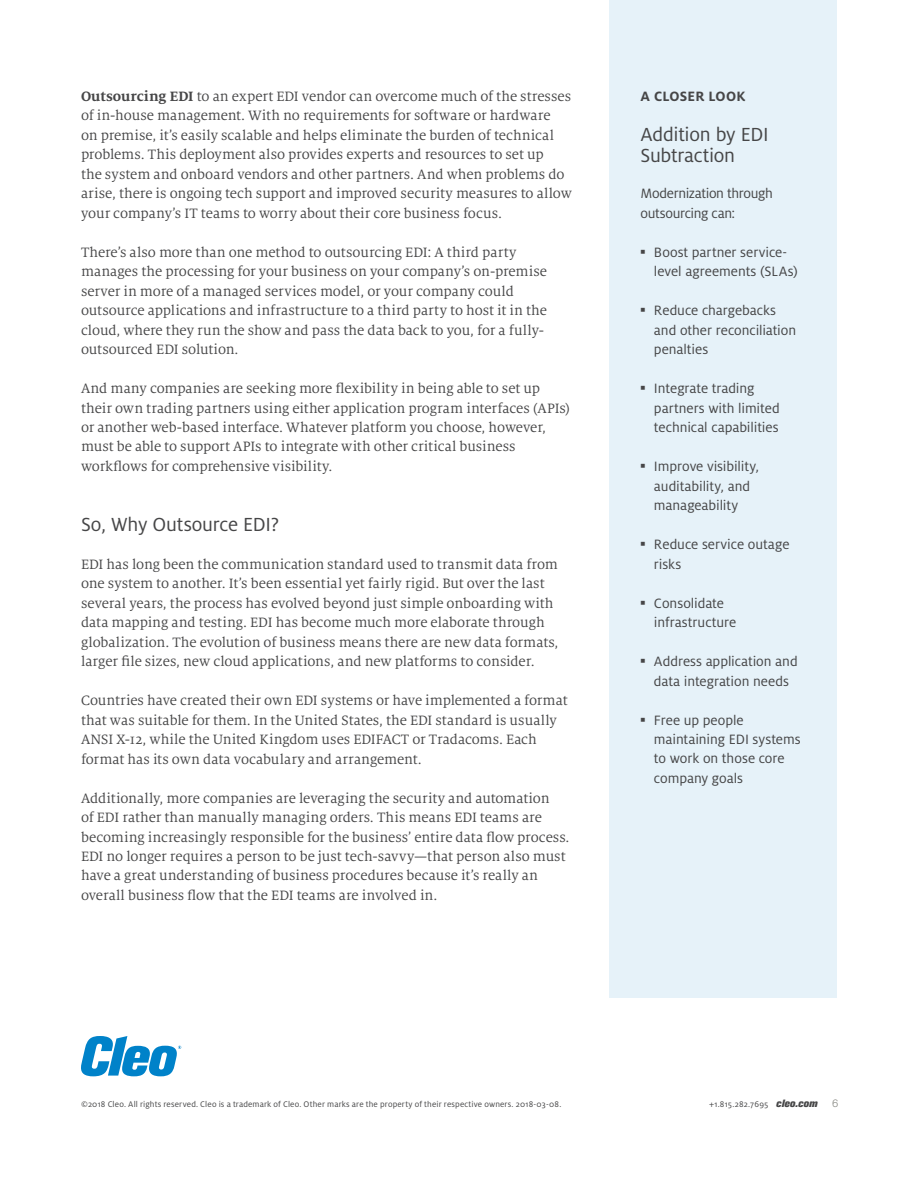
<style>
.page{position:relative;width:918px;height:1188px;background:#fff}
.page>*{position:absolute;margin:0;border:0;box-sizing:border-box;transform-origin:0 0}
.t1{font:21px/21px "Milo OT";letter-spacing:-.015em;color:#464647}
.t2{font:15px/19.5px "Milo Serif OT";color:#464647}
.t3{font:15px/19.5px "Milo OT";letter-spacing:-.005em;color:#464647}
.t4{font:15px/19.5px "Milo OT";letter-spacing:-.025em;color:#464647}
.t5{font:700 15px "Milo OT";letter-spacing:.015em;color:#464647}
.t6{font:300 10.5px "Akzidenz Grotesk Pro";color:#81827c}
.t7{font:9px "Milo OT";letter-spacing:.015em;color:#464647}
.s1{font-weight:700}
.s2{font-family:"Akzidenz Grotesk Pro Super"}
.s3{font-family:"Akzidenz Grotesk Pro";font-weight:800;font-style:italic;font-size:10.5px}
</style>
<div class="page">
<div style="left:609px;top:0;width:228px;height:998px;background:#e6f2f9"></div>
<svg style="left:81px;top:1036px;width:100px;height:40px"></svg>
<p class="t2" style="left:81px;top:86px;width:492px"><span class="s1">Outsourcing EDI</span> to an expert EDI vendor can overcome much of the stresses of in-house management. With no requirements for software or hardware<br>on premise, it’s easily scalable and helps eliminate the burden of technical problems. This deployment also provides experts and resources to set up<br>the system and onboard vendors and other partners. And when problems do arise, there is ongoing tech support and improved security measures to allow your company’s IT teams to worry about their core business focus.</p>
<p class="t2" style="left:81px;top:242px;width:468px">There’s also more than one method to outsourcing EDI: A third party manages the processing for your business on your company’s on-premise server in more of a managed services model, or your company could outsource applications and infrastructure to a third party to host it in the cloud, where they run the show and pass the data back to you, for a fully&shy;outsourced EDI solution.</p>
<p class="t2" style="left:81px;top:379px;width:491px">And many companies are seeking more flexibility in being able to set up their own trading partners using either application program interfaces (APIs) or another web-based interface. Whatever platform you choose, however, must be able to support APIs to integrate with other critical business workflows for comprehensive visibility.</p>
<h1 class="t1" style="left:81px;top:514px;width:200px">So, Why Outsource EDI?</h1>
<p class="t2" style="left:81px;top:554px;width:479px">EDI has long been the communication standard used to transmit data from one system to another. It’s been essential yet fairly rigid. But over the last several years, the process has evolved beyond just simple onboarding with data mapping and testing. EDI has become much more elaborate through globalization. The evolution of business means there are new data formats, larger file sizes, new cloud applications, and new platforms to consider.</p>
<p class="t2" style="left:81px;top:691px;width:488px">Countries have created their own EDI systems or have implemented a format that was suitable for them. In the United States, the EDI standard is usually ANSI X-12, while the United Kingdom uses EDIFACT or Tradacoms. Each format has its own data vocabulary and arrangement.</p>
<p class="t2" style="left:81px;top:788px;width:490px">Additionally, more companies are leveraging the security and automation<br>of EDI rather than manually managing orders. This means EDI teams are becoming increasingly responsible for the business’ entire data flow process.<br>EDI no longer requires a person to be just tech-savvy—that person also must have a great understanding of business procedures because it’s really an overall business flow that the EDI teams are involved in.</p>
<p class="t5" style="left:641px;top:87px;width:106px">A CLOSER LOOK</p>
<h1 class="t1" style="left:640px;top:124px;width:130px">Addition by EDI<br>Subtraction</h1>
<p class="t4" style="left:640px;top:184px;width:134px">Modernization through outsourcing can:</p>
<p class="t3" style="left:654px;top:242px;width:145px;text-indent:-14px"><span class="s2">•</span> Boost partner service&shy;level agreements (SLAs)</p>
<p class="t3" style="left:654px;top:301px;width:144px;text-indent:-14px"><span class="s2">•</span> Reduce chargebacks and other reconciliation penalties</p>
<p class="t3" style="left:654px;top:379px;width:127px;text-indent:-14px"><span class="s2">•</span> Integrate trading partners with limited technical capabilities</p>
<p class="t3" style="left:640px;top:457px;width:120px;text-align:center"><span class="s2">•</span> Improve visibility, auditability, and manageability</p>
<p class="t3" style="left:654px;top:535px;width:137px;text-indent:-14px"><span class="s2">•</span> Reduce service outage risks</p>
<p class="t3" style="left:654px;top:593px;width:84px;text-indent:-14px"><span class="s2">•</span> Consolidate infrastructure</p>
<p class="t3" style="left:640px;top:652px;width:159px;text-align:center"><span class="s2">•</span> Address application and data integration needs</p>
<p class="t3" style="left:654px;top:710px;width:148px;text-indent:-14px"><span class="s2">•</span> Free up people maintaining EDI systems to work on those core company goals</p>
<p class="t7" style="left:81px;top:1099px;width:482px">©2018 Cleo. All rights reserved. Cleo is a trademark of Cleo. Other marks are the property of their respective owners. 2018-03-08.</p>
<p class="t6" style="left:832px;top:1097px;width:8px">6</p>
<p class="t7" style="left:709px;top:1099px;width:110px">+1.815.282.7695 <span class="s3">cleo.com</span></p>
</div>
